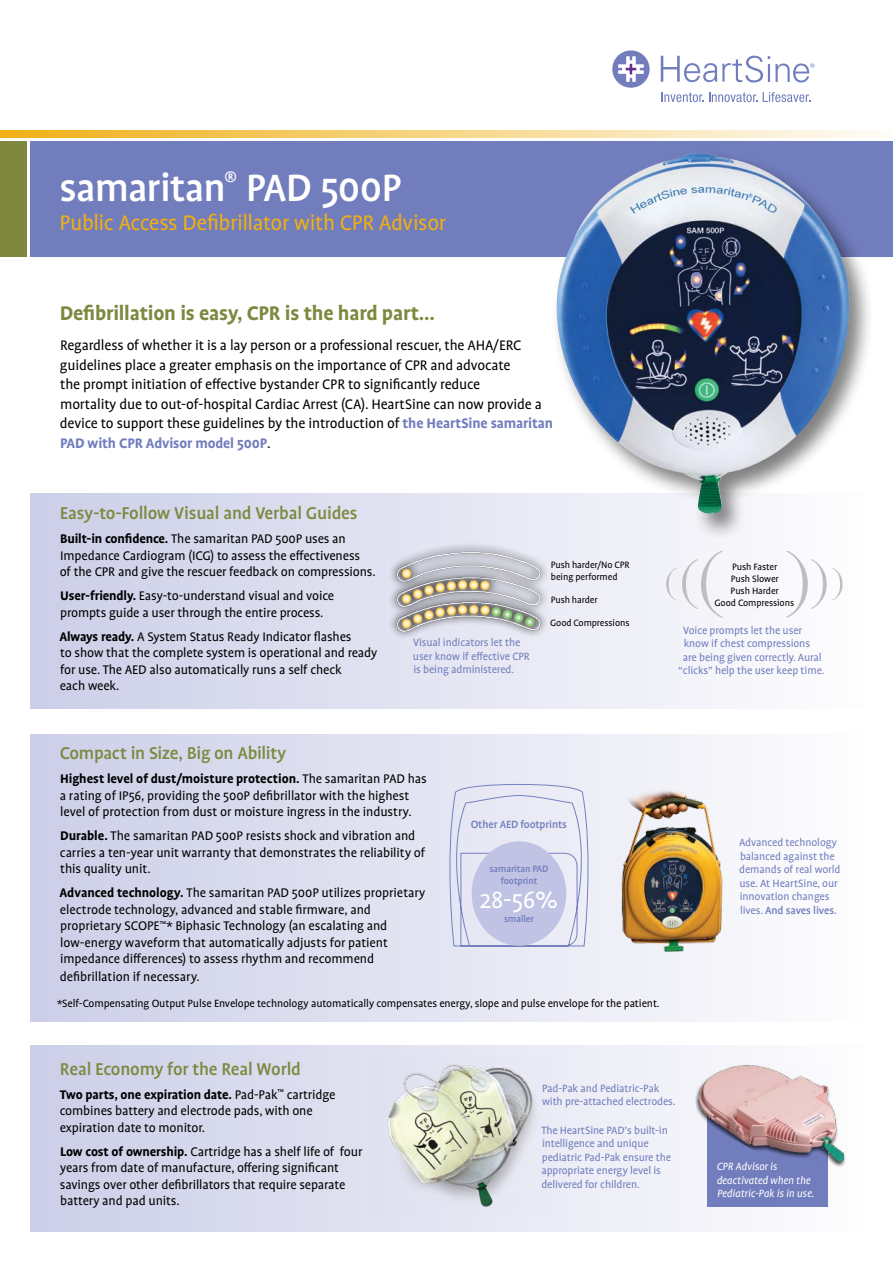
<style>
.page{position:relative;width:893px;height:1263px;background:#fff}
.page>*{position:absolute;margin:0;border:0;box-sizing:border-box;transform-origin:0 0}
.t1{font:500 43.5px "Profile OT";letter-spacing:-.02em;color:#fff}
.t2{font:27px "Profile OT";color:#fff}
.t3{font:24px "Profile OT";letter-spacing:-.02em;color:#f0af13}
.t4{font:700 22.5px "Profile OT";letter-spacing:-.01em;color:#7e883f}
.t5{font:500 19.5px "Profile OT";letter-spacing:-.01em;color:#7e883f}
.t6{font:500 17.55px "Profile OT";color:#fff}
.t7{font:15.75px/19.5px "Profile OT";letter-spacing:-.01em;color:#000}
.t8{font:14.25px/16.5px "Profile OT";letter-spacing:-.01em;color:#000}
.t9{font:12px/13.5px "Profile OT";letter-spacing:-.01em;color:#717dbd}
.t10{font:12px "Profile OT";letter-spacing:-.01em;color:#000}
.t11{font:italic 12px/13.5px "Profile OT";letter-spacing:-.01em;color:#fff}
.t12{font:500 12px "Profile OT";letter-spacing:-.01em;color:#717dbd}
.t13{font:10.5px/12px "Profile OT";letter-spacing:-.01em;color:#000}
.t14{font:500 10.5px/12px "Profile OT";letter-spacing:-.01em;color:#717dbd;text-align:center}
.s1{font-weight:700;color:#717dbd}
.s2{font-weight:700}
.s3{font-weight:500}
</style>
<div class="page">
<div style="left:30px;top:141px;width:863px;height:115px;background:#717dbd"></div>
<svg style="left:0;top:130px;width:875px;height:8px;background:#f6d585"></svg>
<svg style="left:612px;top:50px;width:38px;height:38px"></svg>
<svg style="left:661px;top:56px;width:153px;height:26px"></svg>
<svg style="left:661px;top:92px;width:149px;height:10px"></svg>
<div style="left:0;top:141px;width:26px;height:115px;background:#7e883f"></div>
<div style="left:551px;top:149px;width:323px;height:391px;background:#000;opacity:.5"></div>
<img style="left:557px;top:153px;width:292px;height:340px">
<div style="left:30px;top:493px;width:833px;height:216px;background:linear-gradient(to right,#cdcfe8,#fafbfb)"></div>
<div style="left:387px;top:542px;width:162px;height:98px;background:#000;opacity:.6"></div>
<img style="left:388px;top:551px;width:162px;height:86px">
<svg style="left:666px;top:551px;width:56px;height:67px"></svg>
<svg style="left:786px;top:551px;width:57px;height:67px"></svg>
<div style="left:30px;top:1045px;width:833px;height:187px;background:linear-gradient(to right,#cccfe7,#fdfdfe)"></div>
<img style="left:370px;top:1056px;width:185px;height:158px">
<div style="left:707px;top:1107px;width:120px;height:99px;background:#717dbd"></div>
<img style="left:695px;top:1063px;width:155px;height:110px">
<div style="left:30px;top:734px;width:833px;height:287px;background:linear-gradient(to right,#cbcee7,#fdfdfe)"></div>
<img style="left:605px;top:788px;width:121px;height:166px">
<svg style="left:449px;top:784px;width:139px;height:162px;background:#dfe1f0"></svg>
<div style="left:472px;top:841px;width:94px;height:105px;background:#c0c3e3;border-radius:50%"></div>
<h1 class="t1" style="left:59px;top:165px;width:168px">samaritan</h1>
<p class="t6" style="left:225px;top:168px;width:14px">®</p>
<h1 class="t1" style="left:246px;top:165px;width:157px">PAD 500P</h1>
<h3 class="t3" style="left:59px;top:210px;width:388px">Public Access Defibrillator with CPR Advisor</h3>
<h3 class="t4" style="left:60px;top:301px;width:377px">Defibrillation is easy, CPR is the hard part...</h3>
<p class="t7" style="left:60px;top:337px;width:495px">Regardless of whether it is a lay person or a professional rescuer, the AHA/ERC guidelines place a greater emphasis on the importance of CPR and advocate<br>the prompt initiation of effective bystander CPR to significantly reduce<br>mortality due to out-of-hospital Cardiac Arrest (CA). HeartSine can now provide a device to support these guidelines by the introduction of <span class="s1">the HeartSine samaritan PAD with CPR Advisor model 500P</span>.</p>
<h3 class="t5" style="left:60px;top:503px;width:299px">Easy-to-Follow Visual and Verbal Guides</h3>
<p class="t8" style="left:60px;top:532px;width:317px"><span class="s2">Built-in confidence.</span> The samaritan PAD 500P uses an<br>Impedance Cardiogram (ICG) to assess the effectiveness<br>of the CPR and give the rescuer feedback on compressions.</p>
<p class="t8" style="left:60px;top:589px;width:276px"><span class="s2">User-friendly.</span> Easy-to-understand visual and voice prompts guide a user through the entire process.</p>
<p class="t8" style="left:59px;top:629px;width:319px"><span class="s2">Always ready.</span> A System Status Ready Indicator flashes<br>to show that the complete system is operational and ready for use. The AED also automatically runs a self check<br>each week.</p>
<p class="t9" style="left:413px;top:636px;width:118px">Visual indicators let the user know if effective CPR is being administered.</p>
<p class="t13" style="left:551px;top:559px;width:81px;line-height:12.6px">Push harder/No CPR being performed</p>
<p class="t13" style="left:551px;top:594px;width:48px">Push harder</p>
<p class="t13" style="left:550px;top:618px;width:81px">Good Compressions</p>
<p class="t13" style="left:715px;top:562px;width:81px;text-align:center">Push Faster<br>Push Slower<br>Push Harder<br>Good Compressions</p>
<p class="t9" style="left:683px;top:624px;width:121px">Voice prompts let the user</p>
<p class="t9" style="left:684px;top:638px;width:128px">know if chest compressions</p>
<p class="t9" style="left:683px;top:651px;width:140px">are being given correctly. Aural</p>
<p class="t9" style="left:678px;top:665px;width:148px">“clicks” help the user keep time.</p>
<h3 class="t5" style="left:60px;top:743px;width:228px">Compact in Size, Big on Ability</h3>
<p class="t8" style="left:60px;top:772px;width:369px"><span class="s2">Highest level of dust/moisture protection.</span> The samaritan PAD has a rating of IP56, providing the 500P defibrillator with the highest level of protection from dust or moisture ingress in the industry.</p>
<p class="t8" style="left:60px;top:829px;width:367px"><span class="s2">Durable.</span> The samaritan PAD 500P resists shock and vibration and carries a ten-year unit warranty that demonstrates the reliability of this quality unit.</p>
<p class="t8" style="left:59px;top:886px;width:368px"><span class="s2">Advanced technology.</span> The samaritan PAD 500P utilizes proprietary electrode technology, advanced and stable firmware, and proprietary SCOPE<sup>™</sup>* Biphasic Technology (an escalating and low-energy waveform that automatically adjusts for patient impedance differences) to assess rhythm and recommend</p>
<p class="t8" style="left:60px;top:970px;width:141px">defibrillation if necessary.</p>
<p class="t12" style="left:471px;top:818px;width:98px">Other AED footprints</p>
<p class="t14" style="left:489px;top:863px;width:61px">samaritan PAD footprint</p>
<h2 class="t2" style="left:480px;top:886px;width:80px">28-56%</h2>
<p class="t14" style="left:504px;top:913px;width:31px">smaller</p>
<p class="t10" style="left:57px;top:996px;width:604px">*Self-Compensating Output Pulse Envelope technology automatically compensates energy, slope and pulse envelope for the patient.</p>
<p class="t9" style="left:739px;top:836px;width:103px">Advanced technology balanced against the demands of real world use. At HeartSine, our innovation changes lives. <span class="s3">And saves lives.</span></p>
<h3 class="t5" style="left:60px;top:1058px;width:243px">Real Economy for the Real World</h3>
<p class="t8" style="left:60px;top:1087px;width:277px"><span class="s2">Two parts, one expiration date.</span> Pad-Pak<sup>™</sup> cartridge combines battery and electrode pads, with one expiration date to monitor.</p>
<p class="t8" style="left:60px;top:1144px;width:304px"><span class="s2">Low cost of ownership.</span> Cartridge has a shelf life of four years from date of manufacture, offering significant savings over other defibrillators that require separate battery and pad units.</p>
<p class="t9" style="left:542px;top:1082px;width:135px">Pad-Pak and Pediatric-Pak with pre-attached electrodes.</p>
<p class="t9" style="left:541px;top:1124px;width:131px">The HeartSine PAD’s built-in intelligence and unique pediatric Pad-Pak ensure the appropriate energy level is delivered for children.</p>
<p class="t11" style="left:717px;top:1160px;width:99px">CPR Advisor is deactivated when the<br>Pediatric-Pak is in use.</p>
</div>
